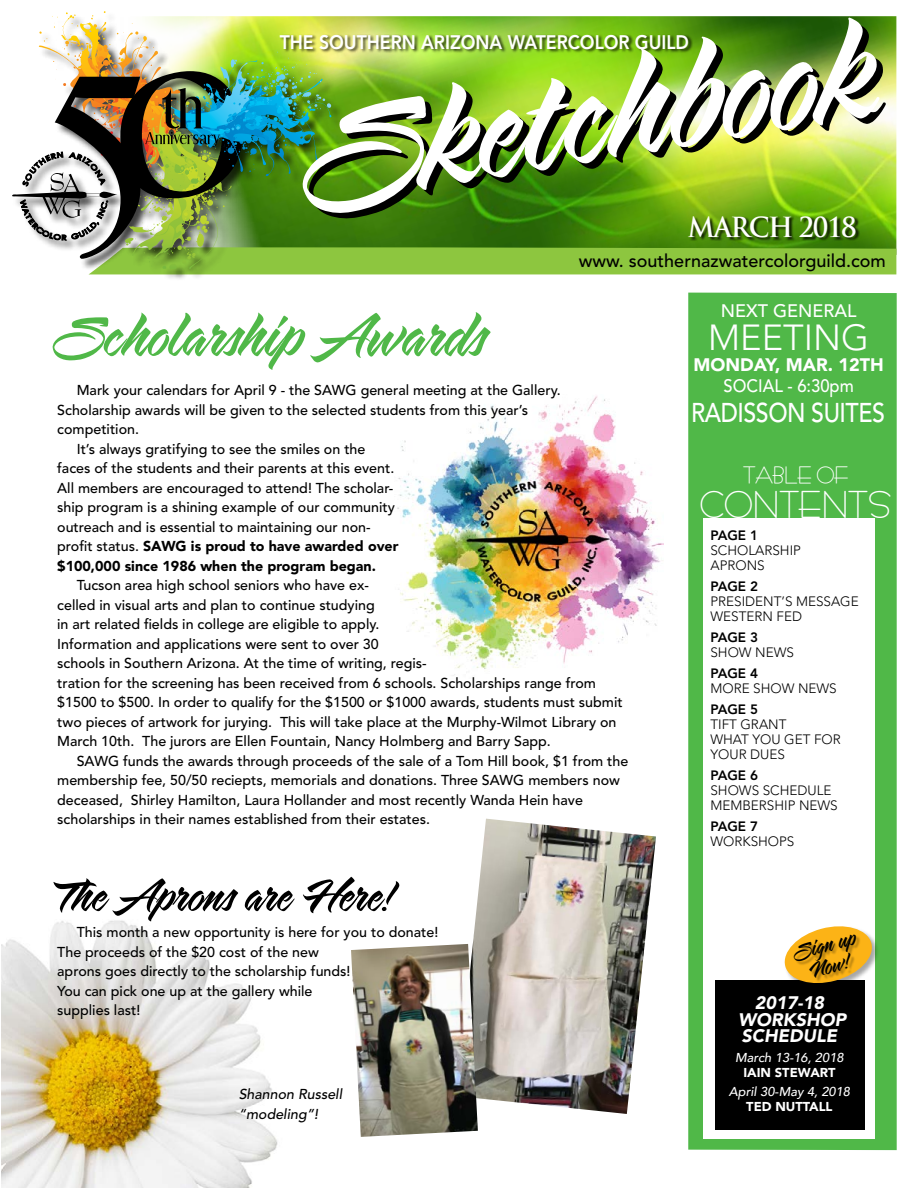
<style>
.page{position:relative;width:918px;height:1188px;background:#fff}
.page>*{position:absolute;margin:0;border:0;box-sizing:border-box;transform-origin:0 0}
.t1{font:177px "LHF Sarah Script Neue";color:#fff}
.t2{font:73.5px "LHF Sarah Script Neue";letter-spacing:-.015em;color:#50b848}
.t3{font:55.5px "LHF Sarah Script Neue";letter-spacing:-.015em;color:#000}
.t4{font:300 36px "Avenir LT Std";color:#fff}
.t5{font:700 28.5px "Bernie";color:#fff}
.t6{font:500 27px "Avenir LT Std";letter-spacing:-.02em;color:#fff;scale:.86 1}
.t7{font:27px/21.5px "LHF Sarah Script Neue";color:#000;text-align:center}
.t8{font:700 27px "Trajan Pro";letter-spacing:-.05em;color:#fff;scale:.96 1}
.t9{font:800 19.5px "Avenir LT Std";color:#fff;scale:.91 1}
.t10{font:500 18px "Avenir LT Std";color:#000}
.t11{font:italic 900 18px/16.5px "Avenir LT Std";color:#fff;text-align:center}
.t12{font:900 18px "Avenir LT Std";color:#fff}
.t13{font:500 18px "Avenir LT Std";color:#fff;scale:.92 1}
.t14{font:500 18px "Avenir LT Std";color:#fff}
.t15{font:700 18px "Bernie";color:#fff}
.t16{font:500 14.25px/19.5px "Avenir LT Std";color:#000}
.t17{font:900 14.25px "Avenir LT Std";color:#000}
.t18{font:italic 500 14.25px/19.5px "Avenir LT Std";color:#000}
.t19{font:300 13.5px/15px "Avenir LT Std";color:#000}
.t20{font:800 13.5px "Avenir LT Std";color:#000}
.t21{font:italic 500 12.9px "Avenir";color:#fff}
.t22{font:900 12.9px "Avenir";color:#fff}
.s1{font-weight:500}
</style>
<div class="page">
<img style="left:2px;top:920px;width:276px;height:268px">
<div style="left:688px;top:293px;width:209px;height:857px;background:#50b848"></div>
<div style="left:704px;top:518px;width:171px;height:621px;background:#fff"></div>
<div style="left:715px;top:981px;width:149px;height:149px;background:#000"></div>
<div style="left:784px;top:926px;width:96px;height:65px;background:#000;opacity:.35"></div>
<svg style="left:781px;top:926px;width:94px;height:61px"></svg>
<div style="left:796px;top:935px;width:65px;height:47px;background:#000;opacity:.3"></div>
<div style="left:12px;top:11px;width:331px;height:270px;background:#000;opacity:.75"></div>
<img style="left:12px;top:11px;width:884px;height:263px">
<div style="left:689px;top:216px;width:171px;height:26px;background:#000;opacity:.75"></div>
<img style="left:397px;top:396px;width:267px;height:280px">
<img style="left:472px;top:819px;width:184px;height:295px">
<img style="left:351px;top:944px;width:127px;height:193px">
<h1 class="t1" style="left:295px;top:64px;width:580px;rotate:-9deg">Sketchbook</h1>
<h3 class="t9" style="left:280px;top:31px;width:451px">THE SOUTHERN ARIZONA WATERCOLOR GUILD</h3>
<h3 class="t8" style="left:688px;top:211px;width:178px">MARCH 2018</h3>
<p class="t10" style="left:579px;top:250px;width:308px">www. southernazwatercolorguild.com</p>
<h2 class="t2" style="left:57px;top:296px;width:433px">Scholarship Awards</h2>
<p class="t16" style="left:77px;top:381px;width:485px">Mark your calendars for April 9 - the SAWG general meeting at the Gallery.</p>
<p class="t16" style="left:57px;top:400px;width:472px">Scholarship awards will be given to the selected students from this year’s</p>
<p class="t16" style="left:57px;top:420px;width:83px">competition.</p>
<p class="t16" style="left:77px;top:439px;width:290px">It’s always gratifying to see the smiles on the</p>
<p class="t16" style="left:57px;top:459px;width:339px">faces of the students and their parents at this event.</p>
<p class="t16" style="left:57px;top:478px;width:338px">All members are encouraged to attend! The scholar-</p>
<p class="t16" style="left:57px;top:498px;width:339px">ship program is a shining example of our community</p>
<p class="t16" style="left:57px;top:517px;width:315px">outreach and is essential to maintaining our non-</p>
<p class="t17" style="left:57px;top:538px;width:343px"><span class="s1">profit status.</span> SAWG is proud to have awarded over</p>
<p class="t17" style="left:57px;top:557px;width:320px">$100,000 since 1986 when the program began.</p>
<p class="t16" style="left:57px;top:576px;width:567px;text-indent:19px">Tucson area high school seniors who have ex-<br>celled in visual arts and plan to continue studying<br>in art related fields in college are eligible to apply.<br>Information and applications were sent to over 30<br>schools in Southern Arizona. At the time of writing, regis-<br>tration for the screening has been received from 6 schools. Scholarships range from $1500 to $500. In order to qualify for the $1500 or $1000 awards, students must submit two pieces of artwork for jurying. This will take place at the Murphy-Wilmot Library on March 10th. The jurors are Ellen Fountain, Nancy Holmberg and Barry Sapp.</p>
<p class="t16" style="left:57px;top:751px;width:573px;text-indent:19px">SAWG funds the awards through proceeds of the sale of a Tom Hill book, $1 from the membership fee, 50/50 reciepts, memorials and donations. Three SAWG members now deceased, Shirley Hamilton, Laura Hollander and most recently Wanda Hein have scholarships in their names established from their estates.</p>
<h3 class="t3" style="left:57px;top:866px;width:344px">The Aprons are Here!</h3>
<p class="t16" style="left:57px;top:923px;width:383px;text-indent:19px">This month a new opportunity is here for you to donate!<br>The proceeds of the $20 cost of the new<br>aprons goes directly to the scholarship funds!<br>You can pick one up at the gallery while<br>supplies last!</p>
<p class="t18" style="left:239px;top:1085px;width:105px">Shannon Russell “modeling”!</p>
<p class="t14" style="left:721px;top:300px;width:137px">NEXT GENERAL</p>
<h3 class="t4" style="left:708px;top:316px;width:162px">MEETING</h3>
<p class="t12" style="left:694px;top:354px;width:192px">MONDAY, MAR. 12TH</p>
<p class="t13" style="left:723px;top:375px;width:143px">SOCIAL - 6:30pm</p>
<h3 class="t6" style="left:691px;top:397px;width:227px">RADISSON SUITES</h3>
<p class="t15" style="left:743px;top:465px;width:107px">TABLE OF</p>
<h3 class="t5" style="left:700px;top:488px;width:193px">CONTENTS</h3>
<p class="t20" style="left:710px;top:528px;width:49px">PAGE 1</p>
<p class="t19" style="left:710px;top:543px;width:92px">SCHOLARSHIP<br>APRONS</p>
<p class="t20" style="left:710px;top:579px;width:49px">PAGE 2</p>
<p class="t19" style="left:710px;top:594px;width:150px">PRESIDENT’S MESSAGE<br>WESTERN FED</p>
<p class="t20" style="left:710px;top:630px;width:49px">PAGE 3</p>
<p class="t19" style="left:710px;top:645px;width:85px">SHOW NEWS</p>
<p class="t20" style="left:710px;top:666px;width:49px">PAGE 4</p>
<p class="t19" style="left:710px;top:681px;width:128px">MORE SHOW NEWS</p>
<p class="t20" style="left:710px;top:702px;width:49px">PAGE 5</p>
<p class="t19" style="left:710px;top:717px;width:132px">TIFT GRANT<br>WHAT YOU GET FOR<br>YOUR DUES</p>
<p class="t20" style="left:710px;top:768px;width:49px">PAGE 6</p>
<p class="t19" style="left:710px;top:783px;width:129px">SHOWS SCHEDULE<br>MEMBERSHIP NEWS</p>
<p class="t20" style="left:710px;top:819px;width:49px">PAGE 7</p>
<p class="t19" style="left:710px;top:834px;width:86px">WORKSHOPS</p>
<h3 class="t7" style="left:793px;top:945px;width:65px;rotate:-15deg">Sign up<br>Now!</h3>
<p class="t11" style="left:738px;top:995px;width:109px">2017-18<br>WORKSHOP<br>SCHEDULE</p>
<p class="t21" style="left:735px;top:1050px;width:110px">March 13-16, 2018</p>
<p class="t22" style="left:743px;top:1061px;width:94px">IAIN STEWART</p>
<p class="t21" style="left:729px;top:1084px;width:123px">April 30-May 4, 2018</p>
<p class="t22" style="left:746px;top:1096px;width:88px">TED NUTTALL</p>
</div>
